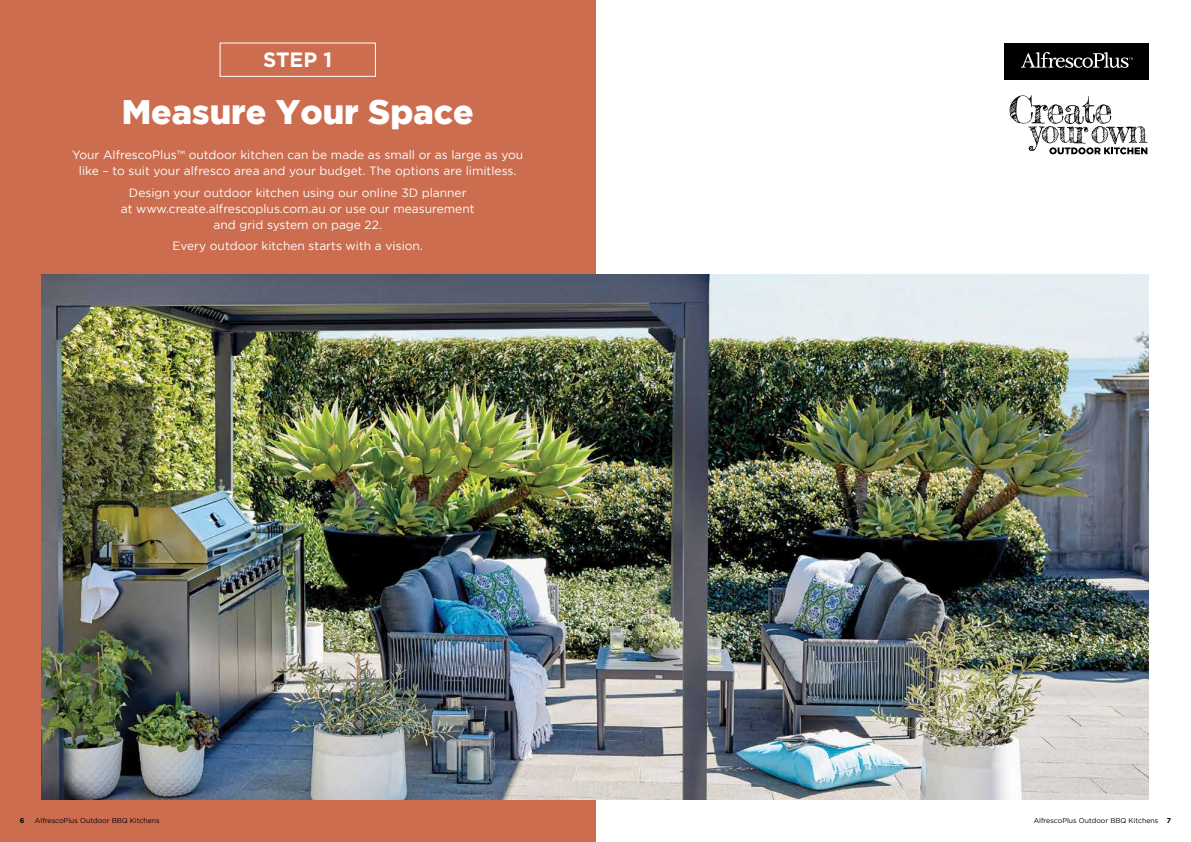
<style>
.page{position:relative;width:1191px;height:842px;background:#fff}
.page>*{position:absolute;margin:0;border:0;box-sizing:border-box;transform-origin:0 0}
.t1{font:900 34px "Gotham";color:#fff}
.t2{font:700 20.7px "Gotham";color:#fff}
.t3{font:12px/16px "Gotham";color:#fff;text-align:center}
.t4{font:7px "Gotham";color:#000}
.t5{font:700 7px "Gotham";color:#000}
.s1{font-weight:700}
</style>
<div class="page">
<div style="left:0;top:0;width:595px;height:842px;background:#cc6d4f"></div>
<img style="left:41px;top:275px;width:1107px;height:524px">
<div style="left:220px;top:43px;width:156px;height:34px;border:1px solid #fff"></div>
<div style="left:1003px;top:43px;width:145px;height:37px;background:#000"></div>
<svg style="left:1021px;top:52px;width:112px;height:16px"></svg>
<svg style="left:1009px;top:95px;width:139px;height:59px"></svg>
<h2 class="t2" style="left:263px;top:48px;width:71px">STEP 1</h2>
<h1 class="t1" style="left:122px;top:92px;width:353px">Measure Your Space</h1>
<p class="t3" style="left:72px;top:147px;width:452px">Your AlfrescoPlus™ outdoor kitchen can be made as small or as large as you like – to suit your alfresco area and your budget. The options are limitless.</p>
<p class="t3" style="left:121px;top:184px;width:355px">Design your outdoor kitchen using our online 3D planner<br>at www.create.alfrescoplus.com.au or use our measurement and grid system on page 22.</p>
<p class="t3" style="left:173px;top:238px;width:252px">Every outdoor kitchen starts with a vision.</p>
<p class="t5" style="left:20px;top:817px;width:6px">6</p>
<p class="t4" style="left:35px;top:817px;width:126px">AlfrescoPlus Outdoor BBQ Kitchens</p>
<p class="t4" style="left:1033px;top:817px;width:139px">AlfrescoPlus Outdoor BBQ Kitchens <span class="s1">7</span></p>
</div>
